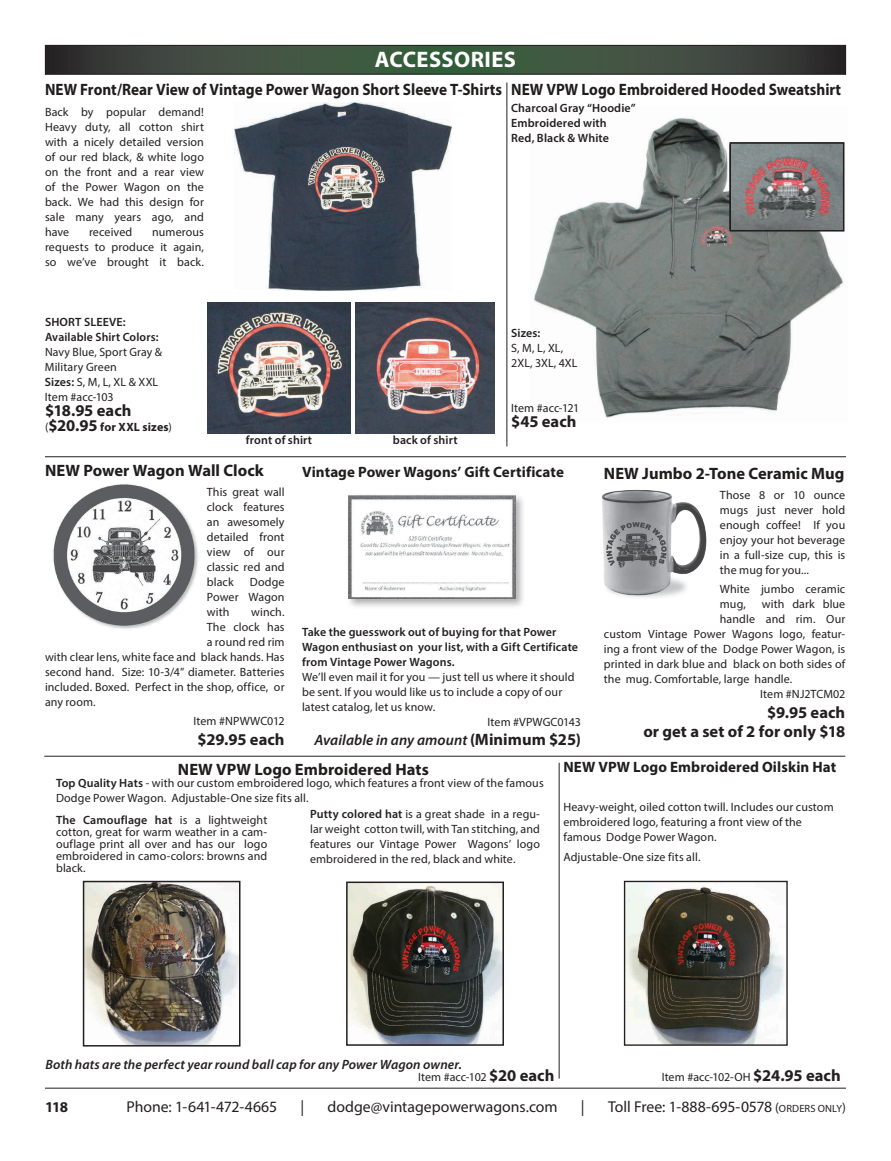
<style>
.page{position:relative;width:891px;height:1161px;background:#fff}
.page>*{position:absolute;margin:0;border:0;box-sizing:border-box;transform-origin:0 0}
.t1{font:700 22.5px "Myriad Pro";letter-spacing:.02em;color:#fff}
.t2{font:700 16.5px "Myriad Pro";color:#201d1d;scale:.92 1}
.t3{font:700 16.5px "Myriad Pro";color:#201d1d}
.t4{font:700 16.5px/19.5px "Myriad Pro";color:#231f20;text-align:right}
.t5{font:15.75px "Myriad Pro";color:#231f20}
.t6{font:700 15px "Myriad Pro";letter-spacing:.005em;color:#201d1d}
.t7{font:italic 600 15px "Myriad Pro";letter-spacing:.005em;color:#231f20}
.t8{font:700 15px "Myriad Pro";color:#231f20}
.t9{font:italic 600 13.5px "Myriad Pro";letter-spacing:.01em;color:#231f20}
.t10{font:12px/15px "Myriad Pro";letter-spacing:.01em;color:#231f20;text-align:justify}
.t11{font:600 12px/15px "Myriad Pro";letter-spacing:.01em;color:#231f20}
.t12{font:700 12px "Myriad Pro";letter-spacing:.015em;color:#231f20}
.s1{font-weight:600}
.s2{font-weight:400}
.s3{font-size:16.5px}
.s4{font-weight:700;font-style:normal;font-size:16.5px}
.s5{font-weight:700;font-size:16.5px}
.s6{font-size:13.5px}
.s7{font-size:10.5px}
</style>
<div class="page">
<hr style="left:45px;top:1088px;width:801px;height:1px;background:#231f20">
<img style="left:86px;top:884px;width:152px;height:160px">
<div style="left:83px;top:881px;width:158px;height:166px;border:2px solid #231f20"></div>
<img style="left:349px;top:885px;width:152px;height:158px">
<div style="left:346px;top:882px;width:158px;height:164px;border:2px solid #231f20"></div>
<img style="left:626px;top:883px;width:160px;height:161px">
<div style="left:624px;top:881px;width:164px;height:165px;border:1px solid #231f20"></div>
<img style="left:53px;top:484px;width:145px;height:145px">
<hr style="left:45px;top:456px;width:801px;height:1px;background:#231f20">
<hr style="left:44px;top:756px;width:801px;height:1px;background:#231f20">
<img style="left:601px;top:489px;width:106px;height:109px">
<div style="left:346px;top:493px;width:181px;height:117px;background:#231f20;opacity:.35"></div>
<img style="left:348px;top:495px;width:167px;height:104px">
<hr style="left:559px;top:763px;width:1px;height:316px;background:#231f20">
<svg style="left:47px;top:47px;width:797px;height:26px;background:#3b4c3d"></svg>
<div style="left:45px;top:45px;width:801px;height:30px;border:1px solid #231f20"></div>
<img style="left:235px;top:103px;width:217px;height:188px">
<img style="left:356px;top:303px;width:139px;height:130px">
<img style="left:207px;top:303px;width:144px;height:130px">
<hr style="left:507px;top:82px;width:1px;height:364px;background:#231f20">
<img style="left:533px;top:118px;width:311px;height:300px">
<img style="left:732px;top:145px;width:110px;height:84px">
<div style="left:729px;top:142px;width:116px;height:90px;border:2px solid #231f20"></div>
<h1 class="t1" style="left:375px;top:45px;width:143px">ACCESSORIES</h1>
<h2 class="t2" style="left:45px;top:79px;width:498px">NEW Front/Rear View of Vintage Power Wagon Short Sleeve T-Shirts</h2>
<p class="t10" style="left:45px;top:105px;width:160px">Back by popular demand!<br>Heavy duty, all cotton shirt with a nicely detailed version of our red black, &amp; white logo on the front and a rear view of the Power Wagon on the back. We had this design for sale many years ago, and have</p>
<p class="t10" style="left:89px;top:225px;width:45px">received</p>
<p class="t10" style="left:45px;top:225px;width:160px;text-indent:107px">numerous requests to produce it again, so we’ve brought it back.</p>
<h2 class="t2" style="left:511px;top:79px;width:360px">NEW VPW Logo Embroidered Hooded Sweatshirt</h2>
<p class="t11" style="left:511px;top:100px;width:126px">Charcoal Gray “Hoodie”<br>Embroidered with<br>Red, Black &amp; White</p>
<p class="t11" style="left:45px;top:315px;width:115px">SHORT SLEEVE:<br>Available Shirt Colors:</p>
<p class="t10" style="left:45px;top:345px;width:119px;text-align:left">Navy Blue, Sport Gray &amp;<br>Military Green<br><span class="s1">Sizes:</span> S, M, L, XL &amp; XXL<br>Item #acc-103</p>
<h2 class="t4" style="left:45px;top:401px;width:88px">$18.95 each</h2>
<p class="t12" style="left:45px;top:420px;width:129px"><span class="s2">(</span><span class="s3">$20.95</span> for XXL sizes<span class="s2">)</span></p>
<h2 class="t3" style="left:45px;top:460px;width:220px">NEW Power Wagon Wall Clock</h2>
<p class="t10" style="left:207px;top:484px;width:79px">This great wall clock features an awesomely detailed front view of our classic red and black</p>
<p class="t11" style="left:511px;top:325px;width:31px">Sizes:</p>
<p class="t10" style="left:511px;top:340px;width:68px">S, M, L, XL,<br>2XL, 3XL, 4XL</p>
<p class="t10" style="left:511px;top:400px;width:70px">Item #acc-121</p>
<h2 class="t4" style="left:511px;top:411px;width:67px">$45 each</h2>
<p class="t11" style="left:246px;top:432px;width:68px">front of shirt</p>
<p class="t11" style="left:393px;top:432px;width:66px">back of shirt</p>
<p class="t6" style="left:302px;top:462px;width:263px">Vintage Power Wagons’ Gift Certificate</p>
<p class="t10" style="left:207px;top:574px;width:79px;text-indent:43px">Dodge Power Wagon with</p>
<p class="t10" style="left:251px;top:604px;width:35px">winch.</p>
<p class="t10" style="left:207px;top:619px;width:79px">The clock has</p>
<p class="t10" style="left:207px;top:634px;width:79px">a round red rim</p>
<p class="t10" style="left:45px;top:649px;width:241px">with clear lens, white face and black hands. Has</p>
<p class="t10" style="left:45px;top:664px;width:241px">second hand. Size: 10-3/4” diameter. Batteries</p>
<p class="t10" style="left:45px;top:679px;width:241px">included. Boxed. Perfect in the shop, office, or</p>
<p class="t10" style="left:45px;top:694px;width:52px">any room.</p>
<p class="t10" style="left:194px;top:713px;width:93px">Item #NPWWC012</p>
<h2 class="t4" style="left:198px;top:729px;width:88px">$29.95 each</h2>
<p class="t11" style="left:302px;top:624px;width:278px">Take the guesswork out of buying for that Power<br>Wagon enthusiast on your list, with a Gift Certificate from Vintage Power Wagons.</p>
<p class="t10" style="left:302px;top:669px;width:274px">We’ll even mail it for you — just tell us where it should</p>
<p class="t10" style="left:302px;top:684px;width:262px">be sent. If you would like us to include a copy of our</p>
<p class="t10" style="left:302px;top:699px;width:135px">latest catalog, let us know.</p>
<p class="t10" style="left:488px;top:714px;width:95px">Item #VPWGC0143</p>
<p class="t7" style="left:314px;top:730px;width:268px">Available in any amount <span class="s4">(Minimum $25)</span></p>
<h2 class="t3" style="left:604px;top:463px;width:242px">NEW Jumbo 2-Tone Ceramic Mug</h2>
<p class="t10" style="left:720px;top:487px;width:127px">Those 8 or 10 ounce mugs just never hold enough coffee! If you enjoy your hot beverage in a full-size cup, this is the mug for you...</p>
<p class="t10" style="left:720px;top:581px;width:127px">White jumbo ceramic mug,</p>
<p class="t10" style="left:762px;top:596px;width:85px">with dark blue</p>
<p class="t10" style="left:720px;top:611px;width:127px">handle and rim. Our</p>
<p class="t10" style="left:604px;top:626px;width:243px">custom Vintage Power Wagons logo, featur-</p>
<p class="t10" style="left:604px;top:641px;width:243px">ing a front view of the Dodge Power Wagon, is</p>
<p class="t10" style="left:604px;top:656px;width:243px">printed in dark blue and black on both sides of</p>
<p class="t10" style="left:604px;top:671px;width:190px">the mug. Comfortable, large handle.</p>
<p class="t10" style="left:760px;top:686px;width:86px">Item #NJ2TCM02</p>
<h2 class="t4" style="left:643px;top:702px;width:203px">$9.95 each<br>or get a set of 2 for only $18</h2>
<h2 class="t3" style="left:178px;top:759px;width:252px">NEW VPW Logo Embroidered Hats</h2>
<p class="t10" style="left:56px;top:775px;width:489px"><span class="s1">Top Quality Hats</span> - with our custom embroidered logo, which features a front view of the famous</p>
<p class="t10" style="left:56px;top:790px;width:254px">Dodge Power Wagon. Adjustable-One size fits all.</p>
<p class="t10" style="left:310px;top:807px;width:231px"><span class="s1">Putty colored hat</span> is a great shade in a regu-</p>
<p class="t10" style="left:310px;top:822px;width:231px">lar weight cotton twill, with Tan stitching, and</p>
<p class="t10" style="left:310px;top:837px;width:231px">features our Vintage Power Wagons’ logo</p>
<p class="t10" style="left:310px;top:852px;width:207px">embroidered in the red, black and white.</p>
<p class="t10" style="left:56px;top:814px;width:213px;line-height:12px"><span class="s1">The Camouflage hat</span> is a lightweight cotton, great for warm weather in a cam&shy;ouflage print all over and has our logo embroidered in camo-colors: browns and black.</p>
<p class="t6" style="left:563px;top:758px;width:274px">NEW VPW Logo Embroidered Oilskin Hat</p>
<p class="t10" style="left:563px;top:800px;width:272px;text-align:left">Heavy-weight, oiled cotton twill. Includes our custom embroidered logo, featuring a front view of the famous Dodge Power Wagon.</p>
<p class="t10" style="left:563px;top:849px;width:139px">Adjustable-One size fits all.</p>
<p class="t9" style="left:46px;top:1056px;width:418px">Both hats are the perfect year round ball cap for any Power Wagon owner.</p>
<p class="t10" style="left:418px;top:1069px;width:138px">Item #acc-102 <span class="s5">$20 each</span></p>
<p class="t10" style="left:662px;top:1070px;width:181px">Item #acc-102-OH <span class="s5">$24.95 each</span></p>
<p class="t8" style="left:45px;top:1097px;width:25px">118</p>
<h3 class="t5" style="left:127px;top:1097px;width:152px">Phone: 1-641-472-4665</h3>
<h3 class="t5" style="left:300px;top:1097px;width:5px">|</h3>
<h3 class="t5" style="left:328px;top:1097px;width:231px">dodge@vintagepowerwagons.com</h3>
<h3 class="t5" style="left:581px;top:1097px;width:5px">|</h3>
<h3 class="t5" style="left:608px;top:1097px;width:239px">Toll Free: 1-888-695-0578 <span class="s6">(</span><span class="s7">ORDERS ONLY</span><span class="s6">)</span></h3>
</div>
